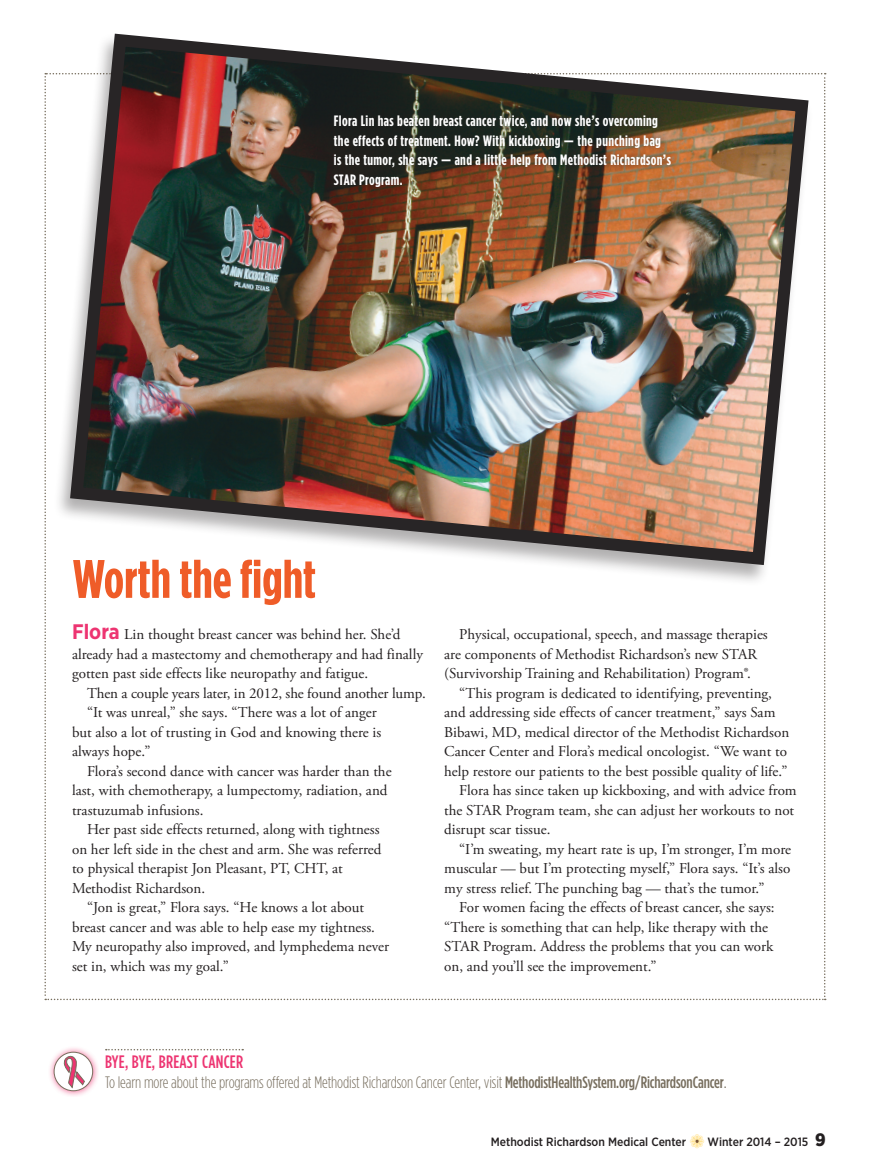
<style>
.page{position:relative;width:878px;height:1175px;background:#fff}
.page>*{position:absolute;margin:0;border:0;box-sizing:border-box;transform-origin:0 0}
._2_head_Bold_met{font:700 54px "Gotham Condensed";color:#ef5c28}
.endofstory_CTA_met{font:500 18px "Gotham Condensed";letter-spacing:.01em;color:#ed3471}
.endofstory_CTA_met-2{font:300 16.5px "Gotham Condensed";letter-spacing:-.01em;color:#776e5e}
._1_body_main_met{font:15px/19.5px "Adobe Garamond Pro";color:#231f20}
.caption2_met{font:700 15px/19.5px "Gotham Condensed";letter-spacing:.025em;color:#fff}
._1_body_INTROword_me{font:15px/19.5px "Adobe Garamond Pro";color:#231f20}
.t1{font:500 12px "Gotham Narrow";color:#231f20}
.s1{font-family:"Gotham Narrow";font-weight:700;font-size:21px;color:#ed3471}
.s2{font-weight:500}
.s3{color:#ffe393}
.s4{font-family:"Meta OT";font-stretch:condensed;font-size:13.5px;color:#7a5739}
.s5{font-weight:900;font-size:18px}
</style>
<div class="page">
<img style="left:63px;top:33px;width:752px;height:538px">
<div style="left:326px;top:107px;width:352px;height:88px;background:#231f20;opacity:.75"></div>
<svg style="left:106px;top:1049px;width:137px;height:1px"></svg>
<div style="left:47px;top:1045px;width:52px;height:52px;background:#ed3471;opacity:.75"></div>
<svg style="left:54px;top:1052px;width:39px;height:38px"></svg>
<div style="left:54px;top:1051px;width:39px;height:40px;border:1px solid #776e5e;border-radius:50%"></div>
<svg style="left:63px;top:1054px;width:22px;height:34px"></svg>
<p class="caption2_met" style="left:334px;top:111px;width:338px">Flora Lin has beaten breast cancer twice, and now she’s overcoming the effects of treatment. How? With kickboxing — the punching bag is the tumor, she says — and a little help from Methodist Richardson’s STAR Program.</p>
<p class="_2_head_Bold_met" style="left:73px;top:547px;width:244px">Worth the fight</p>
<p class="_1_body_INTROword_me" style="left:72px;top:625px;width:352px"><span class="s1">Flora</span> Lin thought breast cancer was behind her. She’d already had a mastectomy and chemotherapy and had finally gotten past side effects like neuropathy and fatigue.</p>
<p class="_1_body_main_met" style="left:87px;top:684px;width:340px">Then a couple years later, in 2012, she found another lump.</p>
<p class="_1_body_main_met" style="left:72px;top:703px;width:311px;text-indent:15px">“It was unreal,” she says. “There was a lot of anger but also a lot of trusting in God and knowing there is always hope.”</p>
<p class="_1_body_main_met" style="left:72px;top:762px;width:321px;text-indent:15px">Flora’s second dance with cancer was harder than the last, with chemotherapy, a lumpectomy, radiation, and trastuzumab infusions.</p>
<p class="_1_body_main_met" style="left:72px;top:820px;width:311px;text-indent:15px">Her past side effects returned, along with tightness on her left side in the chest and arm. She was referred to physical therapist Jon Pleasant, PT, CHT, at Methodist Richardson.</p>
<p class="_1_body_main_met" style="left:72px;top:898px;width:318px;text-indent:15px">“Jon is great,” Flora says. “He knows a lot about breast cancer and was able to help ease my tightness.<br>My neuropathy also improved, and lymphedema never set in, which was my goal.”</p>
<p class="_1_body_main_met" style="left:444px;top:625px;width:325px;text-indent:15px">Physical, occupational, speech, and massage therapies are components of Methodist Richardson’s new STAR (Survivorship Training and Rehabilitation) Program®.</p>
<p class="_1_body_main_met" style="left:444px;top:684px;width:346px;text-indent:15px">“This program is dedicated to identifying, preventing, and addressing side effects of cancer treatment,” says Sam Bibawi, MD, medical director of the Methodist Richardson Cancer Center and Flora’s medical oncologist. “We want to help restore our patients to the best possible quality of life.”</p>
<p class="_1_body_main_met" style="left:444px;top:781px;width:354px;text-indent:15px">Flora has since taken up kickboxing, and with advice from the STAR Program team, she can adjust her workouts to not disrupt scar tissue.</p>
<p class="_1_body_main_met" style="left:444px;top:840px;width:348px;text-align:justify;text-indent:15px">“I’m sweating, my heart rate is up, I’m stronger, I’m more muscular — but I’m protecting myself,” Flora says. “It’s also my stress relief. The punching bag — that’s the tumor.”</p>
<p class="_1_body_main_met" style="left:444px;top:898px;width:332px;text-indent:15px">For women facing the effects of breast cancer, she says: “There is something that can help, like therapy with the STAR Program. Address the problems that you can work on, and you’ll see the improvement.”</p>
<p class="endofstory_CTA_met" style="left:105px;top:1051px;width:140px">BYE, BYE, BREAST CANCER</p>
<p class="endofstory_CTA_met-2" style="left:105px;top:1072px;width:623px">To learn more about the programs offered at Methodist Richardson Cancer Center, visit <span class="s2">MethodistHealthSystem.org/RichardsonCancer</span>.</p>
<p class="t1" style="left:491px;top:1134px;width:336px">Methodist Richardson Medical Center <span class="s3">❁</span><span class="s4">•</span> Winter 2014 – 2015 <span class="s5">9</span></p>
</div>
